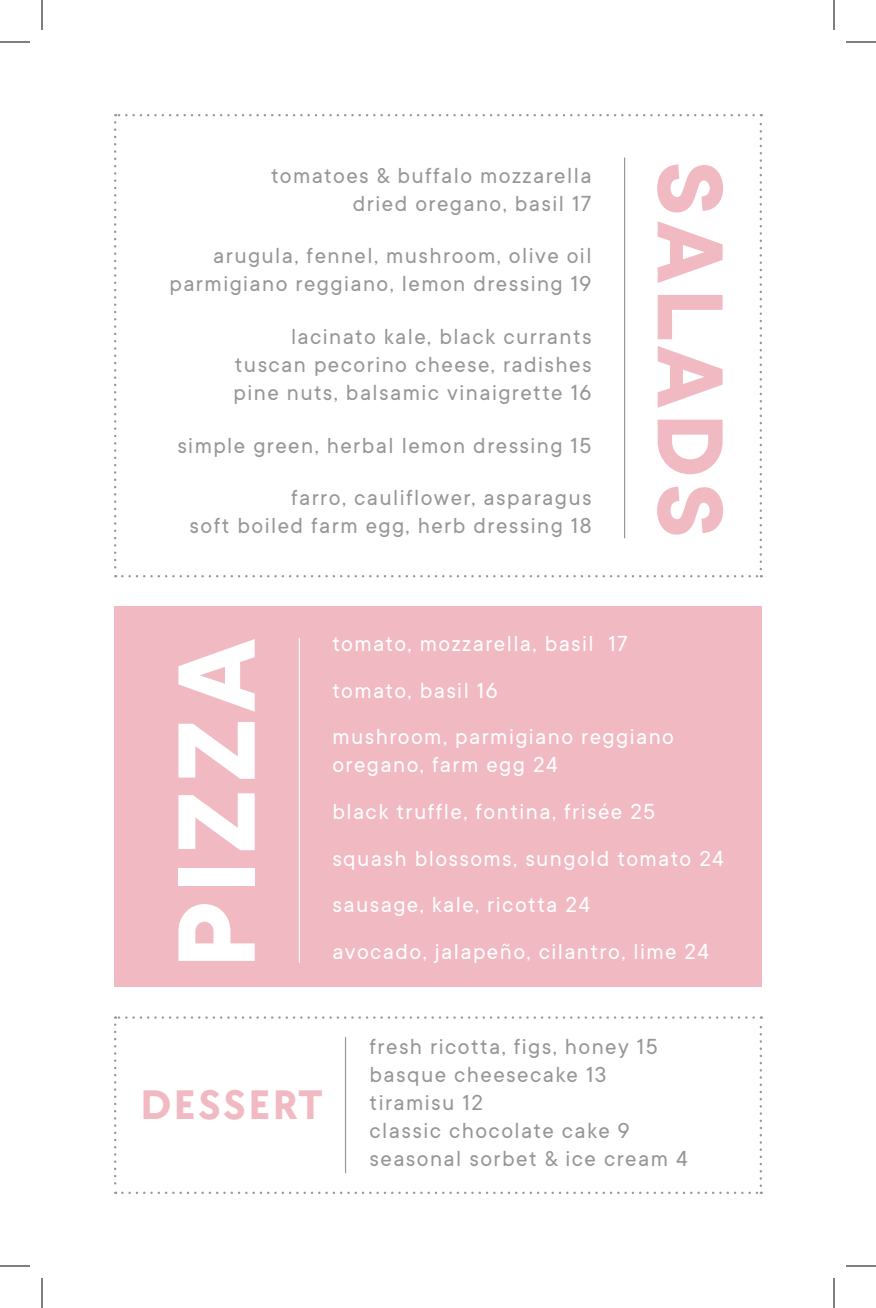
<style>
.page{position:relative;width:876px;height:1308px;background:#fff}
.page>*{position:absolute;margin:0;border:0;box-sizing:border-box;transform-origin:0 0}
.t1{font:700 121px "TT Commons";letter-spacing:.06em;color:#fff}
.t2{font:700 103px "TT Commons";letter-spacing:.06em;color:#f1bac3}
.t3{font:700 42.8px "TT Chocolates";letter-spacing:.06em;color:#f1bac3}
.t4{font:24px/28px "TT Commons";letter-spacing:.06em;color:#969696;text-align:right}
.t5{font:24px/28px "TT Commons";letter-spacing:.06em;color:#fff}
</style>
<div class="page">
<svg style="left:114px;top:122px;width:2px;height:455px"></svg>
<svg style="left:122px;top:575px;width:640px;height:2px"></svg>
<svg style="left:760px;top:114px;width:2px;height:455px"></svg>
<svg style="left:115px;top:114px;width:639px;height:2px"></svg>
<hr style="left:624px;top:158px;width:1px;height:380px;background:#969696">
<div style="left:114px;top:606px;width:648px;height:381px;background:#f1bac3"></div>
<hr style="left:299px;top:638px;width:1px;height:325px;background:#fff">
<svg style="left:114px;top:1025px;width:2px;height:169px"></svg>
<svg style="left:122px;top:1192px;width:640px;height:2px"></svg>
<svg style="left:760px;top:1016px;width:2px;height:170px"></svg>
<svg style="left:115px;top:1016px;width:639px;height:3px"></svg>
<hr style="left:345px;top:1037px;width:1px;height:136px;background:#969696">
<hr style="left:0;top:42px;width:30px;height:1px;background:#000">
<hr style="left:846px;top:42px;width:30px;height:1px;background:#000">
<hr style="left:0;top:1266px;width:30px;height:1px;background:#000">
<hr style="left:846px;top:1266px;width:30px;height:1px;background:#000">
<hr style="left:42px;top:0;width:1px;height:30px;background:#000">
<hr style="left:42px;top:1278px;width:1px;height:30px;background:#000">
<hr style="left:834px;top:0;width:1px;height:30px;background:#000">
<hr style="left:834px;top:1278px;width:1px;height:30px;background:#000">
<p class="t4" style="left:271px;top:162px;width:322px">tomatoes &amp; buffalo mozzarella dried oregano, basil 17</p>
<p class="t4" style="left:169px;top:242px;width:424px">arugula, fennel, mushroom, olive oil parmigiano reggiano, lemon dressing 19</p>
<p class="t4" style="left:234px;top:323px;width:359px;text-align:justify;text-indent:57px">lacinato kale, black currants tuscan pecorino cheese, radishes pine nuts, balsamic vinaigrette 16</p>
<p class="t4" style="left:177px;top:432px;width:416px">simple green, herbal lemon dressing 15</p>
<p class="t4" style="left:190px;top:484px;width:403px">farro, cauliflower, asparagus<br>soft boiled farm egg, herb dressing 18</p>
<p class="t2" style="left:747px;top:161px;width:378px;rotate:90deg">SALADS</p>
<p class="t1" style="left:150px;top:968px;width:331px;rotate:-90deg">PIZZA</p>
<p class="t5" style="left:332px;top:630px;width:297px">tomato, mozzarella, basil 17</p>
<p class="t5" style="left:332px;top:677px;width:167px">tomato, basil 16</p>
<p class="t5" style="left:332px;top:723px;width:343px">mushroom, parmigiano reggiano oregano, farm egg 24</p>
<p class="t5" style="left:332px;top:798px;width:324px">black truffle, fontina, frisée 25</p>
<p class="t5" style="left:332px;top:845px;width:393px">squash blossoms, sungold tomato 24</p>
<p class="t5" style="left:332px;top:891px;width:259px">sausage, kale, ricotta 24</p>
<p class="t5" style="left:332px;top:938px;width:378px">avocado, jalapeño, cilantro, lime 24</p>
<p class="t3" style="left:140px;top:1075px;width:184px">DESSERT</p>
<p class="t4" style="left:370px;top:1032px;width:320px;text-align:left">fresh ricotta, figs, honey 15 basque cheesecake 13 tiramisu 12<br>classic chocolate cake 9 seasonal sorbet &amp; ice cream 4</p>
</div>
